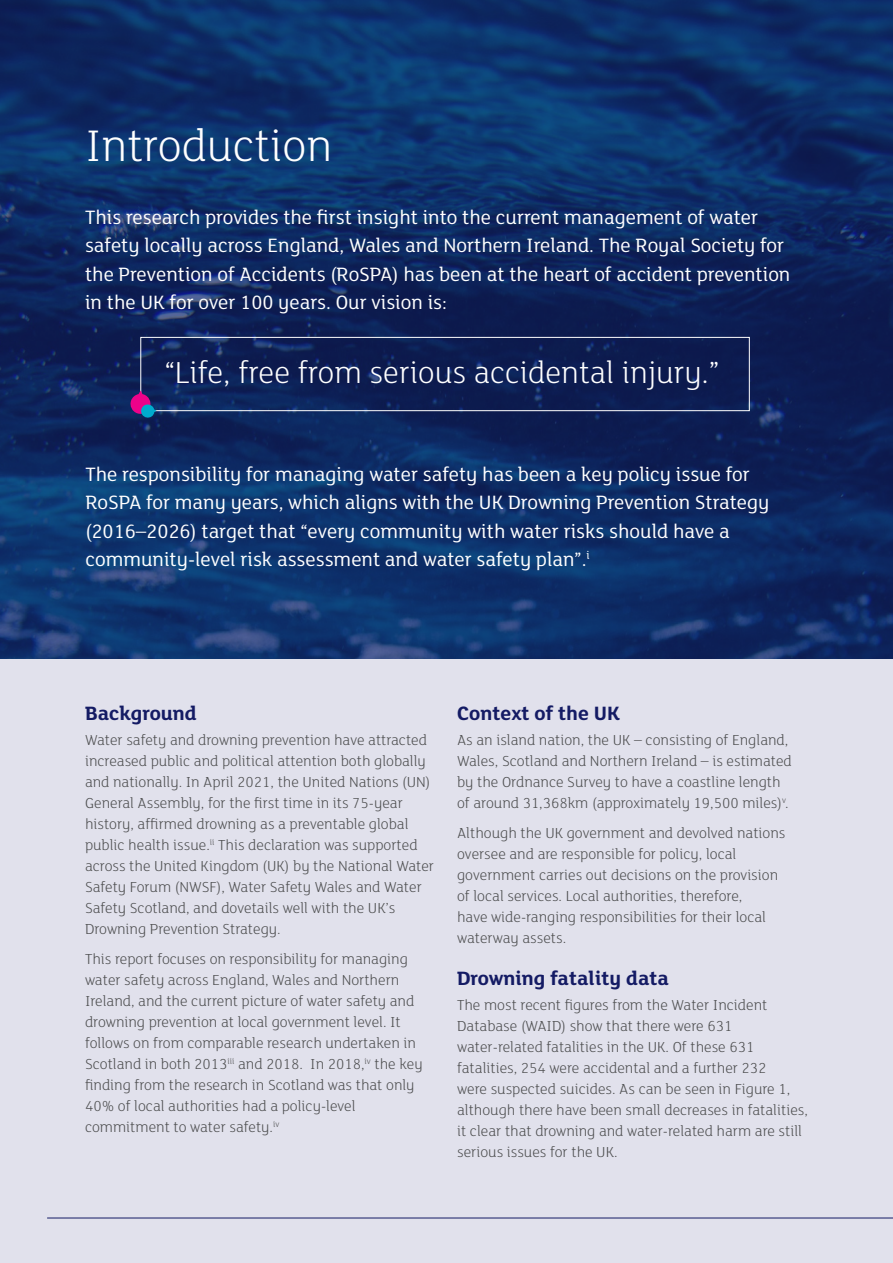
<style>
.page{position:relative;width:893px;height:1263px;background:#e1e1ec}
.page>*{position:absolute;margin:0;border:0;box-sizing:border-box;transform-origin:0 0}
.t1{font:300 48px "FS Lola";color:#fff}
.t2{font:300 33px "FS Lola";color:#fff}
.t3{font:21px/28.5px "FS Lola";color:#fff}
.t4{font:700 21px "FS Lola";color:#141b64}
.t5{font:300 15.75px/21px "FS Lola";color:#4b4c4d}
</style>
<div class="page">
<img style="left:0;top:0;width:893px;height:658px">
<svg style="left:140px;top:337px;width:610px;height:74px;background:#132357"></svg>
<svg style="left:129px;top:390px;width:28px;height:28px"></svg>
<hr style="left:47px;top:1217px;width:846px;height:1px;background:#141b64">
<p class="t1" style="left:85px;top:115px;width:249px">Introduction</p>
<p class="t3" style="left:85px;top:202px;width:707px">This research provides the first insight into the current management of water safety locally across England, Wales and Northern Ireland. The Royal Society for the Prevention of Accidents (RoSPA) has been at the heart of accident prevention in the UK for over 100 years. Our vision is:</p>
<p class="t2" style="left:164px;top:351px;width:556px">“Life, free from serious accidental injury.”</p>
<p class="t3" style="left:85px;top:459px;width:686px">The responsibility for managing water safety has been a key policy issue for RoSPA for many years, which aligns with the UK Drowning Prevention Strategy (2016–2026) target that “every community with water risks should have a community-level risk assessment and water safety plan”.<sup>i</sup></p>
<p class="t4" style="left:85px;top:699px;width:113px">Background</p>
<p class="t5" style="left:85px;top:729px;width:350px">Water safety and drowning prevention have attracted increased public and political attention both globally and nationally. In April 2021, the United Nations (UN)<br>General Assembly, for the first time in its 75-year history, affirmed drowning as a preventable global public health issue.<sup>ii</sup> This declaration was supported across the United Kingdom (UK) by the National Water Safety Forum (NWSF), Water Safety Wales and Water Safety Scotland, and dovetails well with the UK’s Drowning Prevention Strategy.</p>
<p class="t5" style="left:85px;top:947px;width:339px">This report focuses on responsibility for managing water safety across England, Wales and Northern Ireland, and the current picture of water safety and drowning prevention at local government level. It follows on from comparable research undertaken in Scotland in both 2013<sup>iii</sup> and 2018. In 2018,<sup>iv</sup> the key finding from the research in Scotland was that only 40% of local authorities had a policy-level commitment to water safety.<sup>iv</sup></p>
<p class="t4" style="left:457px;top:699px;width:164px">Context of the UK</p>
<p class="t5" style="left:457px;top:729px;width:336px">As an island nation, the UK – consisting of England, Wales, Scotland and Northern Ireland – is estimated by the Ordnance Survey to have a coastline length of around 31,368km (approximately 19,500 miles)<sup>v</sup>.</p>
<p class="t5" style="left:457px;top:821px;width:330px">Although the UK government and devolved nations oversee and are responsible for policy, local government carries out decisions on the provision of local services. Local authorities, therefore,<br>have wide-ranging responsibilities for their local waterway assets.</p>
<p class="t4" style="left:457px;top:964px;width:213px">Drowning fatality data</p>
<p class="t5" style="left:457px;top:994px;width:352px">The most recent figures from the Water Incident Database (WAID) show that there were 631 water-related fatalities in the UK. Of these 631 fatalities, 254 were accidental and a further 232<br>were suspected suicides. As can be seen in Figure 1, although there have been small decreases in fatalities, it clear that drowning and water-related harm are still serious issues for the UK.</p>
</div>
